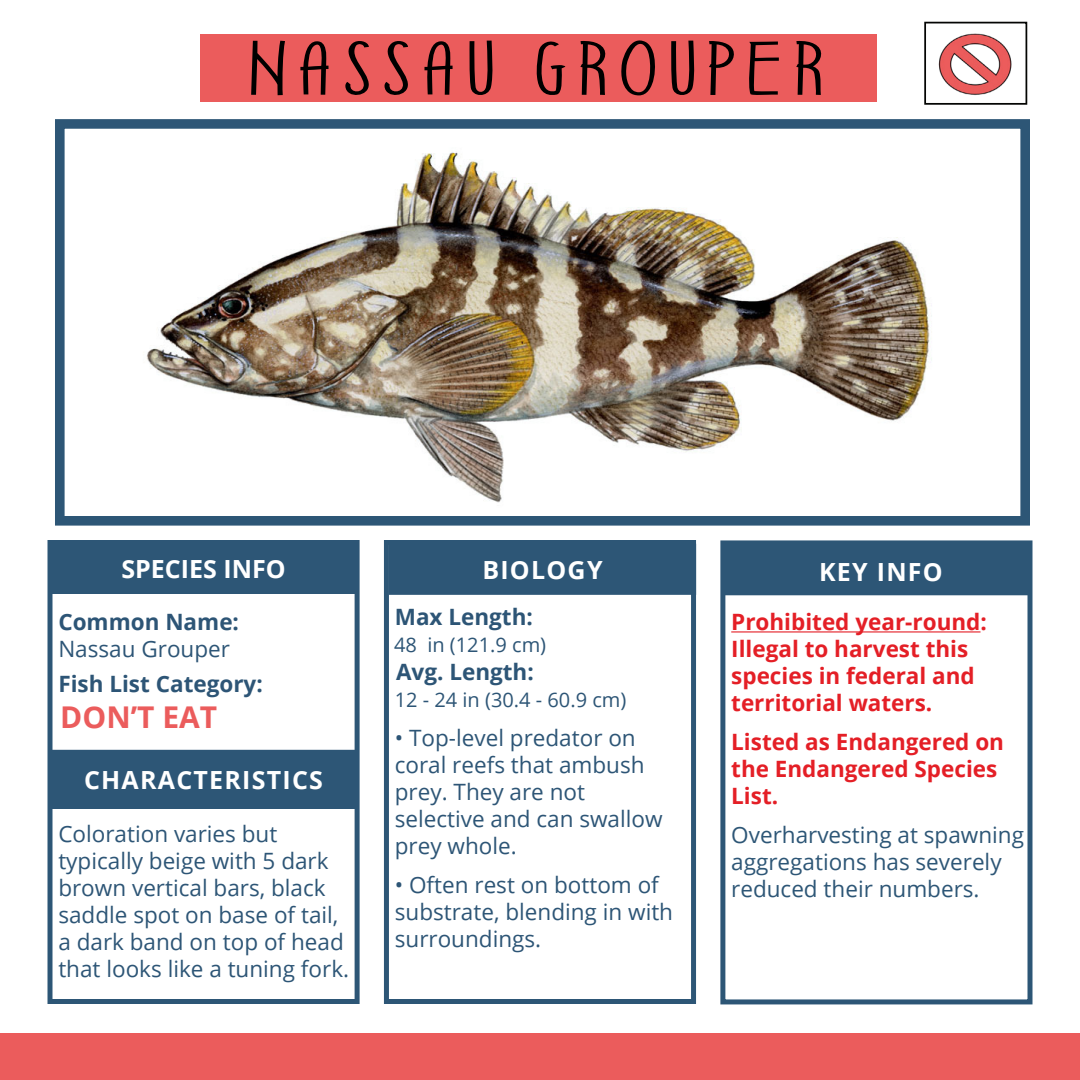
<style>
.page{position:relative;width:1080px;height:1080px;background:#fff}
.page>*{position:absolute;margin:0;border:0;box-sizing:border-box;transform-origin:0 0}
.t1{font:90px "Raport Sans Regular";letter-spacing:.1em;color:#000;scale:1.5 1}
.t2{font:700 30px "Open Sans";color:#eb5c5c}
.t3{font:700 25px "Open Sans";letter-spacing:.05em;color:#fff}
.t4{font:700 25px "Open Sans";color:#fff}
.t5{font:22.5px/27px "Open Sans";color:#2d5576}
.t6{font:700 22.5px/27px "Open Sans";color:#e41f26}
.t7{font:22.5px/27px "Open Sans";color:#2d5676}
.t8{font:700 22.5px "Open Sans";color:#2d5576}
.t9{font:20px "Open Sans";color:#2d5576}
</style>
<div class="page">
<div style="left:384px;top:540px;width:312px;height:464px;border:5px solid #2d5676"></div>
<div style="left:390px;top:545px;width:305px;height:49px;background:#2d5676"></div>
<div style="left:389px;top:544px;width:307px;height:51px;border:2px solid #2d5676"></div>
<img style="left:146px;top:152px;width:786px;height:351px">
<div style="left:55px;top:119px;width:975px;height:407px;border:10px solid #2d5676"></div>
<hr style="left:731px;top:631px;width:250px;height:2px;background:#e41f26">
<div style="left:720px;top:540px;width:312px;height:464px;border:5px solid #2d5676"></div>
<div style="left:200px;top:34px;width:676px;height:68px;background:#eb5c5c"></div>
<div style="left:725px;top:545px;width:305px;height:49px;background:#2d5676"></div>
<div style="left:724px;top:544px;width:307px;height:51px;border:2px solid #2d5676"></div>
<div style="left:48px;top:540px;width:312px;height:464px;border:5px solid #2d5676"></div>
<div style="left:51px;top:544px;width:305px;height:50px;background:#2d5676"></div>
<div style="left:51px;top:751px;width:305px;height:57px;background:#2d5676"></div>
<div style="left:50px;top:750px;width:307px;height:59px;border:2px solid #2d5676"></div>
<div style="left:0;top:1033px;width:1080px;height:47px;background:#eb5c5c"></div>
<div style="left:924px;top:22px;width:103px;height:83px;border:2px solid #040503"></div>
<img style="left:938px;top:33px;width:74px;height:62px">
<p class="t1" style="left:252px;top:11px;width:382px">nassau grouper</p>
<p class="t4" style="left:121px;top:552px;width:166px">SPECIES INFO</p>
<p class="t8" style="left:58px;top:606px;width:182px">Common Name:</p>
<p class="t5" style="left:58px;top:635px;width:173px">Nassau Grouper</p>
<p class="t8" style="left:58px;top:668px;width:206px">Fish List Category:</p>
<p class="t2" style="left:60px;top:696px;width:159px">DON’T EAT</p>
<p class="t3" style="left:84px;top:762px;width:240px">CHARACTERISTICS</p>
<p class="t5" style="left:58px;top:820px;width:292px">Coloration varies but typically beige with 5 dark brown vertical bars, black saddle spot on base of tail, a dark band on top of head that looks like a tuning fork.</p>
<p class="t3" style="left:482px;top:552px;width:122px">BIOLOGY</p>
<p class="t8" style="left:395px;top:601px;width:140px">Max Length:</p>
<p class="t9" style="left:394px;top:631px;width:154px">48 in (121.9 cm)</p>
<p class="t8" style="left:396px;top:656px;width:139px">Avg. Length:</p>
<p class="t9" style="left:395px;top:686px;width:233px">12 - 24 in (30.4 - 60.9 cm)</p>
<p class="t5" style="left:395px;top:724px;width:242px">• Top-level predator on</p>
<p class="t5" style="left:395px;top:751px;width:251px">coral reefs that ambush prey. They are not</p>
<p class="t5" style="left:395px;top:805px;width:269px">selective and can swallow prey whole.</p>
<p class="t5" style="left:395px;top:871px;width:280px">• Often rest on bottom of substrate, blending in with surroundings.</p>
<p class="t3" style="left:819px;top:555px;width:125px">KEY INFO</p>
<p class="t6" style="left:731px;top:608px;width:257px">Prohibited year-round:</p>
<p class="t6" style="left:731px;top:635px;width:239px">Illegal to harvest this</p>
<p class="t6" style="left:731px;top:662px;width:245px">species in federal and</p>
<p class="t6" style="left:731px;top:689px;width:203px">territorial waters.</p>
<p class="t6" style="left:731px;top:728px;width:274px">Listed as Endangered on the Endangered Species<br>List.</p>
<p class="t7" style="left:731px;top:821px;width:294px">Overharvesting at spawning</p>
<p class="t7" style="left:731px;top:848px;width:272px">aggregations has severely reduced their numbers.</p>
</div>
